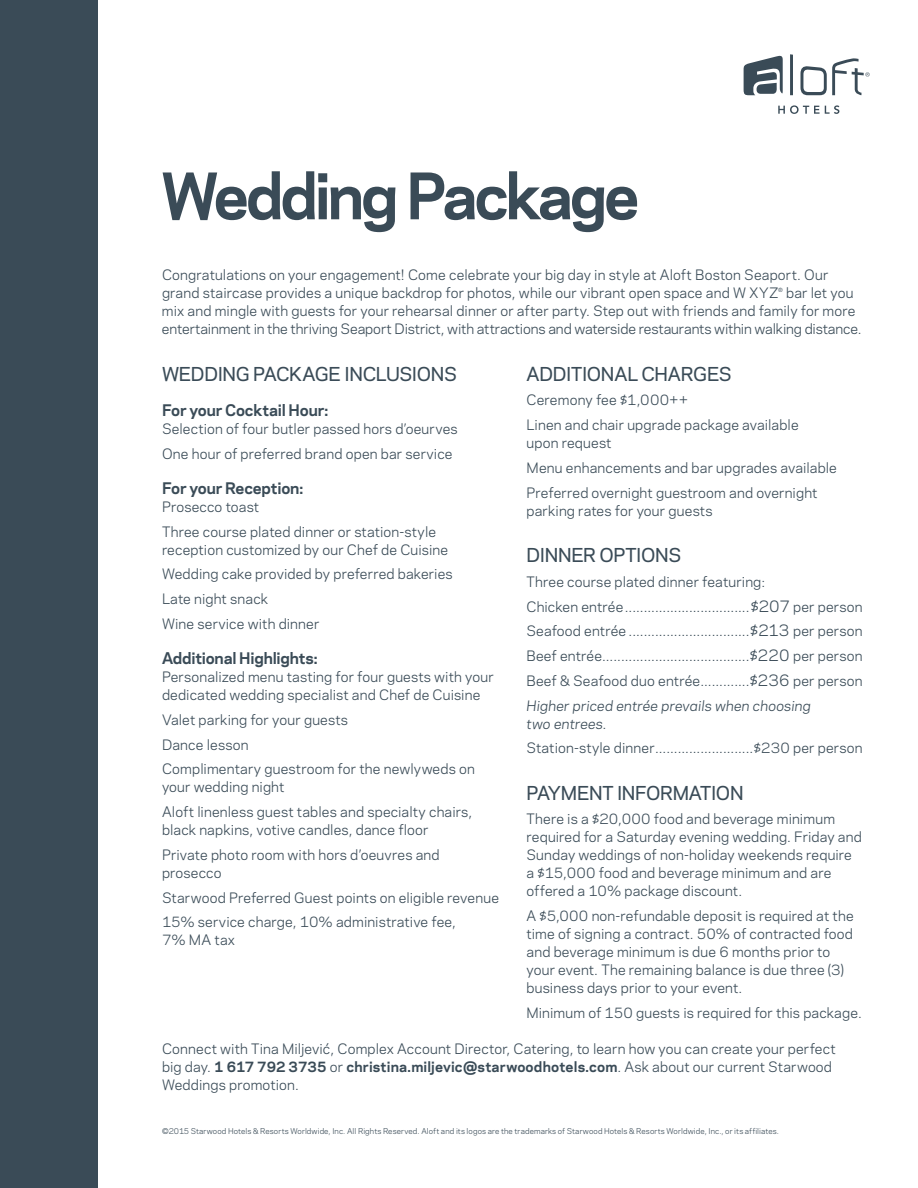
<style>
.page{position:relative;width:918px;height:1188px;background:#fff}
.page>*{position:absolute;margin:0;border:0;box-sizing:border-box;transform-origin:0 0}
.t1{font:700 60px "Galaxie Polaris";letter-spacing:-.065em;color:#3a4b57}
.t2{font:500 18px "Galaxie Polaris";letter-spacing:-.02em;color:#3a4b57}
.t3{font:700 15px "Galaxie Polaris";letter-spacing:-.01em;color:#3a4b57}
.t4{font:13.5px/24.8px "Galaxie Polaris";letter-spacing:.01em;color:#3a4b57}
.t5{font:italic 13.5px "Galaxie Polaris";letter-spacing:.005em;color:#3a4b57}
.t6{font:7.5px "Galaxie Polaris";letter-spacing:.015em;color:#3a4b57}
.t7{font:5.4px "Galaxie Polaris";color:#3a4b57}
.s1{font-size:15px}
.s2{font-style:italic}
.s3{font-weight:700}
</style>
<div class="page">
<div style="left:0;top:0;width:98px;height:1188px;background:#3a4b57"></div>
<svg style="left:790px;top:54px;width:3px;height:41px"></svg>
<svg style="left:744px;top:55px;width:39px;height:40px"></svg>
<svg style="left:778px;top:105px;width:61px;height:9px"></svg>
<svg style="left:800px;top:58px;width:70px;height:37px"></svg>
<h1 class="t1" style="left:161px;top:151px;width:480px">Wedding Package</h1>
<p class="t4" style="left:162px;top:265px;width:668px;line-height:18px">Congratulations on your engagement! Come celebrate your big day in style at Aloft Boston Seaport. Our grand staircase provides a unique backdrop for photos, while our vibrant open space and W XYZ</p>
<p class="t4" style="left:162px;top:283px;width:701px;line-height:18px;text-indent:624px">bar let you mix and mingle with guests for your rehearsal dinner or after party. Step out with friends and family for more entertainment in the thriving Seaport District, with attractions and waterside restaurants within walking distance.</p>
<h2 class="t2" style="left:162px;top:360px;width:296px">WEDDING PACKAGE I NCLUSIONS</h2>
<p class="t3" style="left:162px;top:399px;width:168px">For your Cocktail Hour:</p>
<p class="t4" style="left:162px;top:416px;width:297px">Selection of four butler passed hors d’oeurves<br>One hour of preferred brand open bar service</p>
<p class="t3" style="left:162px;top:477px;width:143px">For your Reception:</p>
<p class="t4" style="left:162px;top:494px;width:276px">Prosecco toast<br>Three course plated dinner or station-style</p>
<p class="t4" style="left:162px;top:536px;width:292px">reception customized by our Chef de Cuisine<br>Wedding cake provided by preferred bakeries<br>Late night snack<br>Wine service with dinner</p>
<p class="t3" style="left:162px;top:647px;width:157px">Additional Highlights:</p>
<p class="t4" style="left:162px;top:667px;width:333px;line-height:18px">Personalized menu tasting for four guests with your dedicated wedding specialist and Chef de Cuisine</p>
<p class="t4" style="left:162px;top:707px;width:314px">Valet parking for your guests<br>Dance lesson<br>Complimentary guestroom for the newlyweds on</p>
<p class="t4" style="left:162px;top:774px;width:312px">your wedding night<br>Aloft linenless guest tables and specialty chairs,</p>
<p class="t4" style="left:162px;top:817px;width:279px">black napkins, votive candles, dance floor<br>Private photo room with hors d’oeuvres and</p>
<p class="t4" style="left:162px;top:860px;width:339px">prosecco<br>Starwood Preferred Guest points on eligible revenue<br>15% service charge, 10% administrative fee,</p>
<p class="t4" style="left:162px;top:927px;width:75px">7% MA tax</p>
<p class="t7" style="left:778px;top:286px;width:6px">®</p>
<h2 class="t2" style="left:526px;top:360px;width:207px">ADDITIONAL CHARGES</h2>
<p class="t4" style="left:526px;top:387px;width:274px">Ceremony fee $1,000++<br>Linen and chair upgrade package available</p>
<p class="t4" style="left:526px;top:430px;width:312px">upon request<br>Menu enhancements and bar upgrades available<br>Preferred overnight guestroom and overnight</p>
<p class="t4" style="left:526px;top:497px;width:188px">parking rates for your guests</p>
<h2 class="t2" style="left:526px;top:542px;width:156px">DINNER OPTIONS</h2>
<p class="t4" style="left:526px;top:569px;width:337px">Three course plated dinner featuring:<br>Chicken entrée.................................<span class="s1">$207</span> per person Seafood entrée ................................<span class="s1">$213</span> per person Beef entrée.......................................<span class="s1">$220</span> per person Beef &amp; Seafood duo entrée.............<span class="s1">$236</span> per person <span class="s2">Higher priced entrée prevails when choosing</span></p>
<p class="t5" style="left:527px;top:713px;width:81px">two entrees.</p>
<p class="t4" style="left:527px;top:735px;width:337px">Station-style dinner..........................$230 per person</p>
<h2 class="t2" style="left:526px;top:779px;width:219px">PAYMENT I NFORMATION</h2>
<p class="t4" style="left:526px;top:809px;width:337px;line-height:18px">There is a $20,000 food and beverage minimum required for a Saturday evening wedding. Friday and Sunday weddings of non-holiday weekends require a $15,000 food and beverage minimum and are offered a 10% package discount.</p>
<p class="t4" style="left:526px;top:906px;width:329px;line-height:18px">A $5,000 non-refundable deposit is required at the time of signing a contract. 50% of contracted food and beverage minimum is due 6 months prior to your event. The remaining balance is due three (3) business days prior to your event.</p>
<p class="t4" style="left:526px;top:1000px;width:337px">Minimum of 150 guests is required for this package.</p>
<p class="t4" style="left:162px;top:1039px;width:675px;line-height:18px">Connect with Tina Miljević, Complex Account Director, Catering, to learn how you can create your perfect big day. <span class="s3">1 617 792 3735</span> or <span class="s3">christina.miljevic@starwoodhotels.com</span>. Ask about our current Starwood<br>Weddings promotion.</p>
<p class="t6" style="left:162px;top:1125px;width:619px">©2015 Starwood Hotels &amp; Resorts Worldwide, Inc. All Rights Reserved. Aloft and its logos are the trademarks of Starwood Hotels &amp; Resorts Worldwide, Inc., or its affiliates.</p>
</div>
